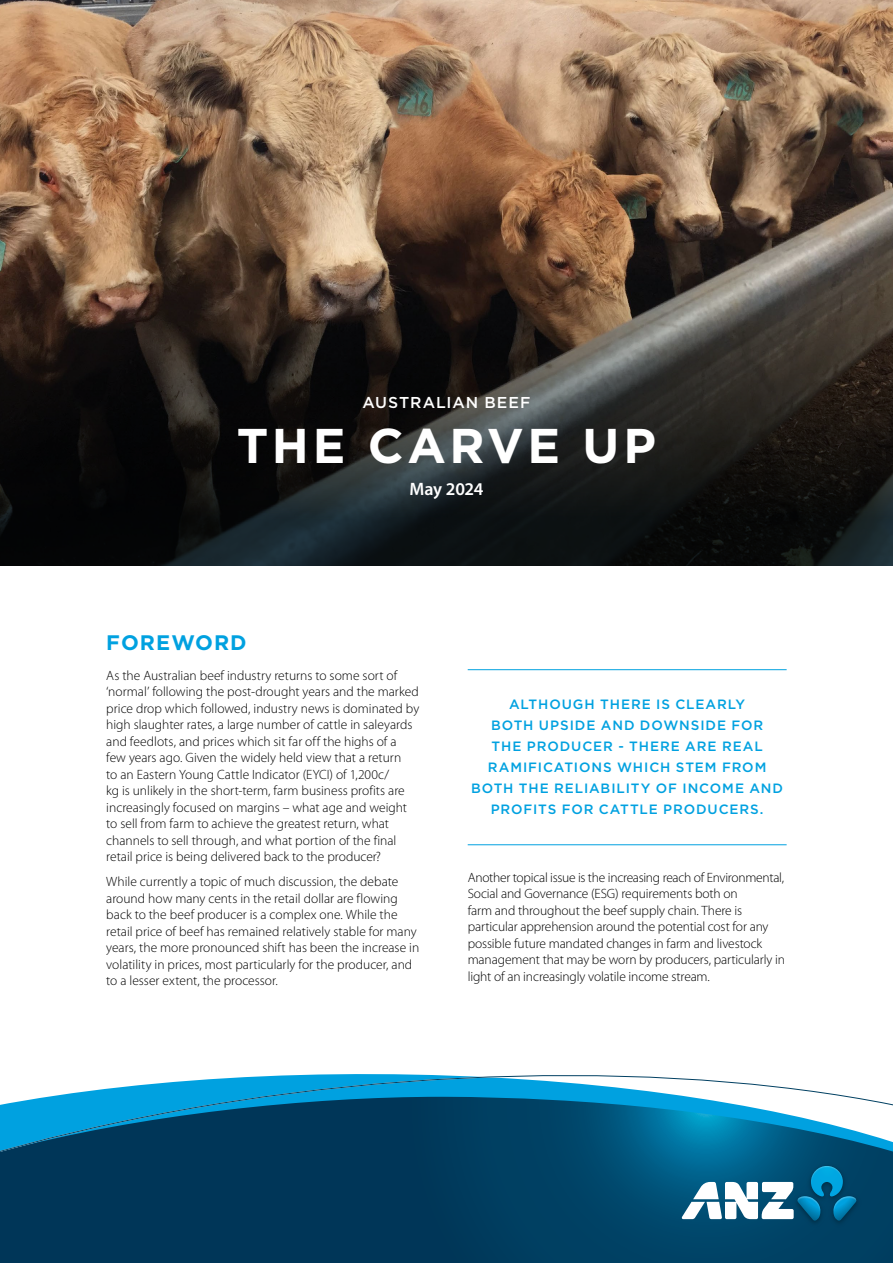
<style>
.page{position:relative;width:893px;height:1263px;background:#fff}
.page>*{position:absolute;margin:0;border:0;box-sizing:border-box;transform-origin:0 0}
.t1{font:700 48.75px "Gotham";letter-spacing:.07em;color:#fff}
.t2{font:700 21px "Gotham";letter-spacing:.05em;color:#00a1e0}
.t3{font:600 18px "Myriad Pro";letter-spacing:-.025em;color:#fff}
.t4{font:500 15.75px "Gotham";letter-spacing:.055em;color:#fff}
.t5{font:300 13.5px/16.5px "Myriad Pro";color:#000}
.t6{font:500 13.5px/21px "Gotham";letter-spacing:.065em;color:#00a1e0;text-align:center}
</style>
<div class="page">
<img style="left:0;top:0;width:893px;height:153px">
<svg style="left:0;top:153px;width:893px;height:413px;background:#3e332b"></svg>
<hr style="left:468px;top:669px;width:319px;height:1px;background:#00a1e0">
<hr style="left:468px;top:844px;width:319px;height:1px;background:#00a1e0">
<svg style="left:0;top:1172px;width:893px;height:91px;background:#003b5d"></svg>
<svg style="left:0;top:1074px;width:893px;height:98px"></svg>
<img style="left:786px;top:1157px;width:81px;height:77px">
<svg style="left:682px;top:1166px;width:115px;height:55px"></svg>
<img style="left:797px;top:1166px;width:60px;height:55px">
<p class="t4" style="left:362px;top:393px;width:170px">AUSTRALIAN BEEF</p>
<h1 class="t1" style="left:237px;top:414px;width:421px">THE CARVE UP</h1>
<h3 class="t3" style="left:410px;top:477px;width:75px">May 2024</h3>
<h2 class="t2" style="left:106px;top:629px;width:142px">FOREWORD</h2>
<p class="t5" style="left:106px;top:667px;width:315px">As the Australian beef industry returns to some sort of ‘normal’ following the post-drought years and the marked price drop which followed, industry news is dominated by high slaughter rates, a large number of cattle in saleyards and feedlots, and prices which sit far off the highs of a few years ago. Given the widely held view that a return<br>to an Eastern Young Cattle Indicator (EYCI) of 1,200c/<br>kg is unlikely in the short-term, farm business profits are increasingly focused on margins – what age and weight to sell from farm to achieve the greatest return, what channels to sell through, and what portion of the final retail price is being delivered back to the producer?</p>
<p class="t5" style="left:106px;top:874px;width:314px">While currently a topic of much discussion, the debate around how many cents in the retail dollar are flowing back to the beef producer is a complex one. While the retail price of beef has remained relatively stable for many years, the more pronounced shift has been the increase in volatility in prices, most particularly for the producer, and to a lesser extent, the processor.</p>
<p class="t6" style="left:471px;top:693px;width:314px">ALTHOUGH THERE IS CLEARLY<br>BOTH UPSIDE AND DOWNSIDE FOR<br>THE PRODUCER - THERE ARE REAL<br>RAMIFICATIONS WHICH STEM FROM<br>BOTH THE RELIABILITY OF INCOME AND<br>PROFITS FOR CATTLE PRODUCERS.</p>
<p class="t5" style="left:468px;top:869px;width:319px">Another topical issue is the increasing reach of Environmental, Social and Governance (ESG) requirements both on<br>farm and throughout the beef supply chain. There is particular apprehension around the potential cost for any possible future mandated changes in farm and livestock management that may be worn by producers, particularly in light of an increasingly volatile income stream.</p>
</div>
